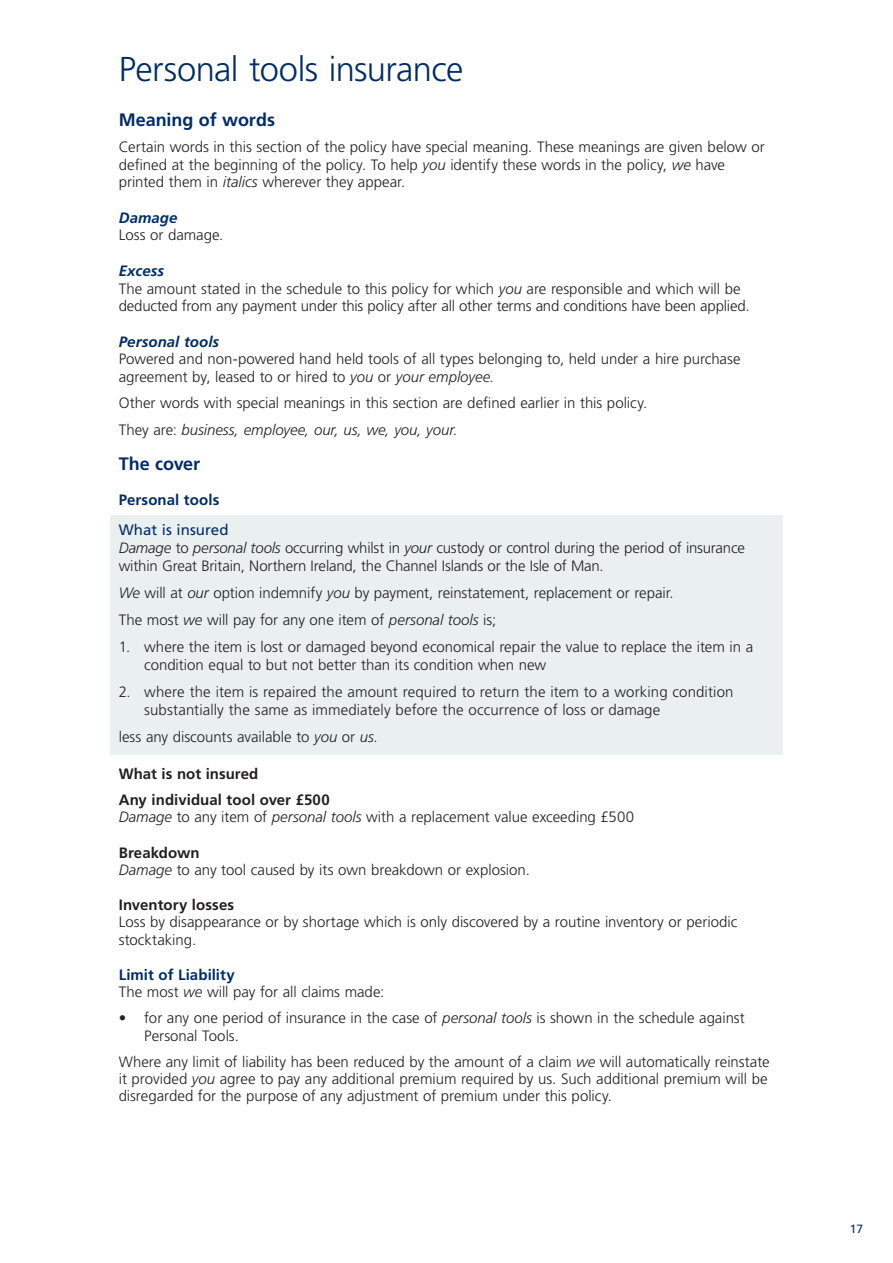
<style>
.page{position:relative;width:893px;height:1263px;background:#fff}
.page>*{position:absolute;margin:0;border:0;box-sizing:border-box;transform-origin:0 0}
.t1{font:300 34.5px "Frutiger LT Std";letter-spacing:-.015em;color:#002d66}
.t2{font:700 18px "Frutiger LT Std";letter-spacing:-.005em;color:#002d66}
.t3{font:300 15px/17.2px "Frutiger LT Std";color:#231f20}
.t4{font:700 15px/26.2px "Frutiger LT Std";color:#231f20}
.t5{font:italic 700 15px "Frutiger LT Std";letter-spacing:.005em;color:#002d66}
.t6{font:700 15px "Frutiger LT Std";letter-spacing:.005em;color:#002d66}
.t7{font:12px "Frutiger LT Std";color:#002d66}
.s1{font-style:italic}
.s2{font-weight:700;font-style:italic;color:#002d66}
.s3{font-weight:400;color:#002d66}
.s4{font-weight:700}
.s5{font-weight:700;color:#002d66}
</style>
<div class="page">
<div style="left:110px;top:516px;width:673px;height:32px;background:#eaf0f0"></div>
<div style="left:110px;top:534px;width:673px;height:50px;background:#eaf0f0"></div>
<div style="left:110px;top:579px;width:673px;height:32px;background:#eaf0f0"></div>
<div style="left:110px;top:606px;width:673px;height:32px;background:#eaf0f0"></div>
<div style="left:110px;top:633px;width:673px;height:50px;background:#eaf0f0"></div>
<div style="left:110px;top:678px;width:673px;height:50px;background:#eaf0f0"></div>
<div style="left:110px;top:723px;width:673px;height:32px;background:#eaf0f0"></div>
<h1 class="t1" style="left:119px;top:50px;width:346px">Personal tools insurance</h1>
<p class="t2" style="left:119px;top:109px;width:158px">Meaning of words</p>
<p class="t3" style="left:119px;top:139px;width:648px">Certain words in this section of the policy have special meaning. These meanings are given below or defined at the beginning of the policy. To help <span class="s1">you</span> identify these words in the policy, <span class="s1">we</span> have printed them in <span class="s1">italics</span> wherever they appear.</p>
<p class="t5" style="left:119px;top:209px;width:60px">Damage</p>
<p class="t3" style="left:119px;top:227px;width:106px">Loss or damage.</p>
<p class="t3" style="left:119px;top:262px;width:632px"><span class="s2">Excess<br></span>The amount stated in the schedule to this policy for which <span class="s1">you</span> are responsible and which will be deducted from any payment under this policy after all other terms and conditions have been applied.</p>
<p class="t5" style="left:119px;top:333px;width:102px">Personal tools</p>
<p class="t3" style="left:119px;top:350px;width:623px">Powered and non-powered hand held tools of all types belonging to, held under a hire purchase agreement by, leased to or hired to <span class="s1">you</span> or <span class="s1">your employee</span>.</p>
<p class="t3" style="left:119px;top:390px;width:530px;line-height:26.5px">Other words with special meanings in this section are defined earlier in this policy.<br>They are: <span class="s1">business, employee, our, us, we, you, your.</span></p>
<p class="t2" style="left:119px;top:453px;width:83px">The cover</p>
<p class="t6" style="left:119px;top:491px;width:102px">Personal tools</p>
<p class="t3" style="left:119px;top:521px;width:628px;line-height:18px"><span class="s3">What is insured<br></span><span class="s1">Damage</span> to <span class="s1">personal tools</span> occurring whilst in <span class="s1">your</span> custody or control during the period of insurance within Great Britain, Northern Ireland, the Channel Islands or the Isle of Man.</p>
<p class="t3" style="left:119px;top:580px;width:557px;line-height:27px"><span class="s1">We</span> will at <span class="s1">our</span> option indemnify <span class="s1">you</span> by payment, reinstatement, replacement or repair.<br>The most <span class="s1">we</span> will pay for any one item of <span class="s1">personal tools</span> is;</p>
<p class="t3" style="left:144px;top:638px;width:610px;line-height:18px;text-indent:-26px">1. where the item is lost or damaged beyond economical repair the value to replace the item in a condition equal to but not better than its condition when new</p>
<p class="t3" style="left:144px;top:683px;width:591px;line-height:18px;text-indent:-26px">2. where the item is repaired the amount required to return the item to a working condition substantially the same as immediately before the occurrence of loss or damage</p>
<p class="t3" style="left:119px;top:729px;width:260px">less any discounts available to <span class="s1">you</span> or <span class="s1">us</span>.</p>
<p class="t4" style="left:119px;top:760px;width:212px">What is not insured<br>Any individual tool over £500</p>
<p class="t3" style="left:119px;top:809px;width:517px"><span class="s1">Damage</span> to any item of <span class="s1">personal tools</span> with a replacement value exceeding £500</p>
<p class="t3" style="left:119px;top:844px;width:413px"><span class="s4">Breakdown<br></span><span class="s1">Damage</span> to any tool caused by its own breakdown or explosion.</p>
<p class="t4" style="left:119px;top:892px;width:117px">Inventory losses</p>
<p class="t3" style="left:119px;top:914px;width:620px">Loss by disappearance or by shortage which is only discovered by a routine inventory or periodic stocktaking.</p>
<p class="t3" style="left:119px;top:966px;width:267px"><span class="s5">Limit of Liability<br></span>The most <span class="s1">we</span> will pay for all claims made:</p>
<p class="t3" style="left:144px;top:1010px;width:602px;text-indent:-26px">• for any one period of insurance in the case of <span class="s1">personal tools</span> is shown in the schedule against<br>Personal Tools.</p>
<p class="t3" style="left:119px;top:1053px;width:652px">Where any limit of liability has been reduced by the amount of a claim <span class="s1">we</span> will automatically reinstate it provided <span class="s1">you</span> agree to pay any additional premium required by us. Such additional premium will be disregarded for the purpose of any adjustment of premium under this policy.</p>
<p class="t7" style="left:850px;top:1222px;width:15px">17</p>
</div>
